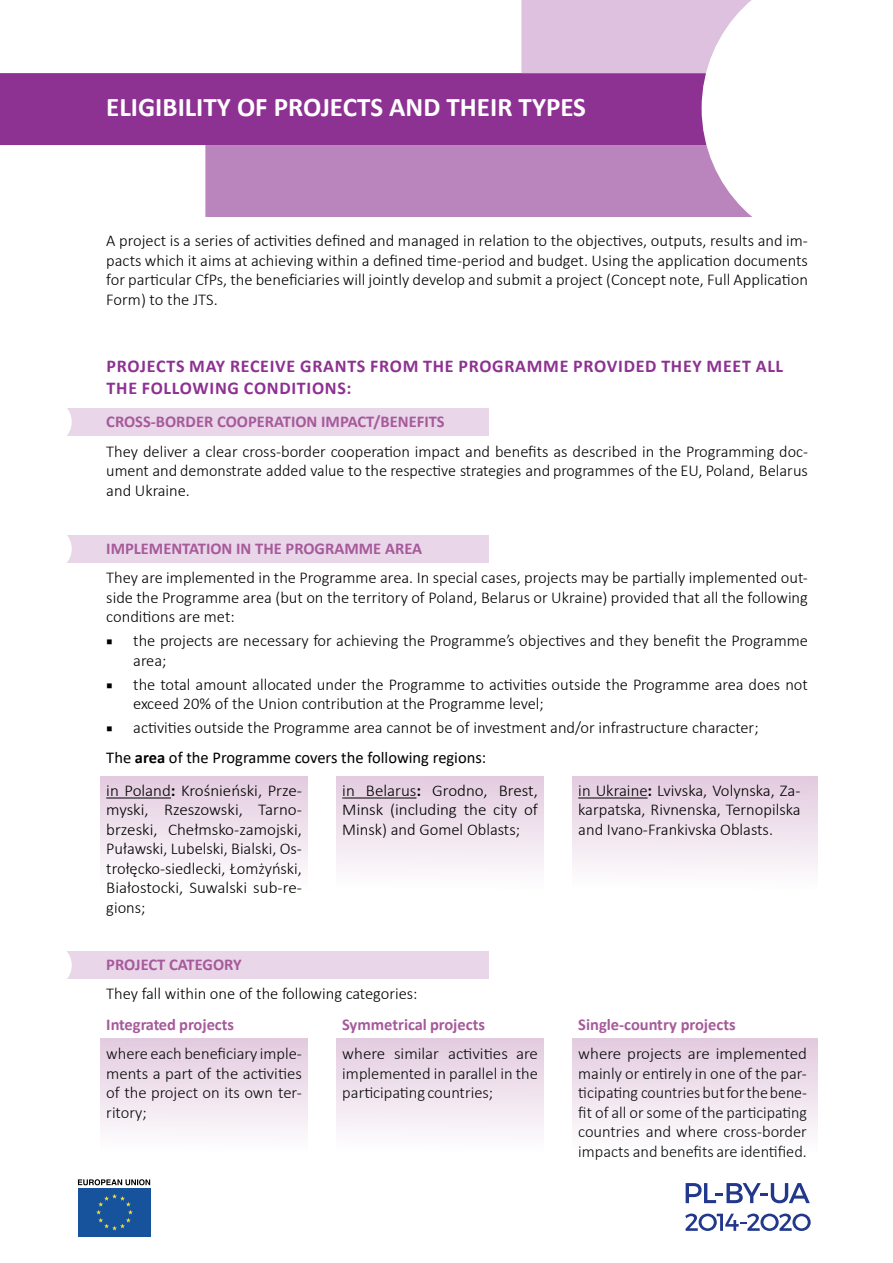
<style>
.page{position:relative;width:893px;height:1263px;background:#fff}
.page>*{position:absolute;margin:0;border:0;box-sizing:border-box;transform-origin:0 0}
.t1{font:700 27px "Calibri";color:#fff}
.t2{font:700 18px/21.6px "Calibri";letter-spacing:.04em;color:#8d3192}
.t3{font:300 16.5px/19.5px "Calibri";color:#000;text-align:justify}
.t4{font:300 16.5px/19.5px "Calibri";color:#080a0a;text-align:justify}
.t5{font:700 16.5px "Calibri";color:#a65a9a}
.s1{font-family:"Minion Pro";font-weight:400}
.s2{font-weight:400}
.s3{font-weight:700}
</style>
<div class="page">
<div style="left:78px;top:1188px;width:73px;height:48px;background:#17529c"></div>
<svg style="left:96px;top:1202px;width:28px;height:28px"></svg>
<svg style="left:78px;top:1179px;width:23px;height:6px"></svg>
<svg style="left:685px;top:1228px;width:124px;height:3px"></svg>
<div style="left:52px;top:408px;width:437px;height:27px;background:#e9d6e9"></div>
<div style="left:52px;top:535px;width:437px;height:27px;background:#e9d6e9"></div>
<div style="left:52px;top:951px;width:437px;height:28px;background:#e9d6e9"></div>
<svg style="left:101px;top:1039px;width:207px;height:189px"></svg>
<svg style="left:101px;top:776px;width:207px;height:93px;background:#eddfeb"></svg>
<div style="left:336px;top:1039px;width:208px;height:189px;background:linear-gradient(to bottom,#e7d3e4,#fff)"></div>
<svg style="left:336px;top:776px;width:208px;height:93px;background:#eddfeb"></svg>
<svg style="left:572px;top:1039px;width:245px;height:189px"></svg>
<div style="left:572px;top:776px;width:245px;height:189px;background:linear-gradient(to bottom,#e5d1e2,#fff)"></div>
<div style="left:0;top:73px;width:702px;height:72px;background:#8d3192"></div>
<div style="left:206px;top:146px;width:686px;height:70px;background:#ba84bd"></div>
<div style="left:205px;top:145px;width:688px;height:72px;border:2px solid #ba84bd"></div>
<div style="left:522px;top:1px;width:323px;height:71px;background:#ddc1de"></div>
<div style="left:521px;top:0;width:325px;height:73px;border:2px solid #ddc1de"></div>
<svg style="left:702px;top:0;width:191px;height:217px"></svg>
<div style="left:28px;top:401px;width:43px;height:42px;background:#fff;border-radius:50%"></div>
<div style="left:27px;top:399px;width:45px;height:45px;border:2px solid #fff;border-radius:50%"></div>
<div style="left:28px;top:527px;width:43px;height:43px;background:#fff;border-radius:50%"></div>
<div style="left:27px;top:526px;width:45px;height:45px;border:2px solid #fff;border-radius:50%"></div>
<div style="left:28px;top:944px;width:43px;height:42px;background:#fff;border-radius:50%"></div>
<div style="left:27px;top:943px;width:45px;height:44px;border:2px solid #fff;border-radius:50%"></div>
<hr style="left:106px;top:797px;width:65px;height:1px;background:#000">
<hr style="left:342px;top:797px;width:74px;height:1px;background:#000">
<hr style="left:578px;top:797px;width:70px;height:1px;background:#000">
<h1 class="t1" style="left:106px;top:88px;width:481px">ELIGIBILITY OF PROJECTS AND THEIR TYPES</h1>
<p class="t3" style="left:106px;top:231px;width:703px">A project is a series of activities defined and managed in relation to the objectives, outputs, results and im&shy;pacts which it aims at achieving within a defined time-period and budget. Using the application documents for particular CfPs, the beneficiaries will jointly develop and submit a project (Concept note, Full Application Form) to the JTS.</p>
<p class="t2" style="left:107px;top:355px;width:678px">PROJECTS MAY RECEIVE GRANTS FROM THE PROGRAMME PROVIDED THEY MEET ALL<br>THE FOLLOWING CONDITIONS:</p>
<p class="t5" style="left:106px;top:410px;width:340px">CROSS-BORDER COOPERATION IMPACT/BENEFITS</p>
<p class="t3" style="left:106px;top:441px;width:703px">They deliver a clear cross-border cooperation impact and benefits as described in the Programming doc&shy;ument and demonstrate added value to the respective strategies and programmes of the EU, Poland, Belarus and Ukraine.</p>
<p class="t5" style="left:106px;top:537px;width:317px">IMPLEMENTATION IN THE PROGRAMME AREA</p>
<p class="t3" style="left:106px;top:568px;width:703px">They are implemented in the Programme area. In special cases, projects may be partially implemented out&shy;side the Programme area (but on the territory of Poland, Belarus or Ukraine) provided that all the following conditions are met:</p>
<p class="t3" style="left:133px;top:631px;width:676px;text-indent:-27px"><span class="s1">■</span> the projects are necessary for achieving the Programme’s objectives and they benefit the Programme area;</p>
<p class="t3" style="left:133px;top:674px;width:676px;text-indent:-27px"><span class="s1">■</span> the total amount allocated under the Programme to activities outside the Programme area does not exceed 20% of the Union contribution at the Programme level;</p>
<p class="t3" style="left:106px;top:713px;width:654px;line-height:29.5px"><span class="s1">■</span> activities outside the Programme area cannot be of investment and/or infrastructure character;<br><span class="s2">The</span> <span class="s3">area</span> <span class="s2">of the Programme covers the following regions:</span></p>
<p class="t3" style="left:106px;top:780px;width:197px">in Poland<span class="s3">:</span> Krośnieński, Prze&shy;myski, Rzeszowski, Tarno&shy;brzeski, Chełmsko-zamojski, Puławski, Lubelski, Bialski, Os&shy;trołęcko-siedlecki, Łomżyński, Białostocki, Suwalski sub-re&shy;gions;</p>
<p class="t3" style="left:342px;top:780px;width:197px">in Belarus<span class="s3">:</span> Grodno, Brest, Minsk (including the city of Minsk) and Gomel Oblasts;</p>
<p class="t3" style="left:578px;top:780px;width:224px">in Ukraine<span class="s3">:</span> Lvivska, Volynska, Za&shy;karpatska, Rivnenska, Ternopilska and Ivano-Frankivska Oblasts.</p>
<p class="t5" style="left:106px;top:953px;width:137px">PROJECT CATEGORY</p>
<p class="t3" style="left:106px;top:984px;width:313px">They fall within one of the following categories:</p>
<p class="t5" style="left:106px;top:1013px;width:129px">Integrated projects</p>
<p class="t4" style="left:106px;top:1044px;width:197px">where each beneficiary imple&shy;ments a part of the activities of the project on its own ter&shy;ritory;</p>
<p class="t5" style="left:342px;top:1013px;width:144px">Symmetrical projects</p>
<p class="t4" style="left:342px;top:1044px;width:197px">where similar activities are implemented in parallel in the participating countries;</p>
<p class="t5" style="left:578px;top:1013px;width:159px">Single-country projects</p>
<p class="t4" style="left:578px;top:1044px;width:230px">where projects are implemented mainly or entirely in one of the par&shy;ticipating countries but for the bene&shy;fit of all or some of the participating countries and where cross-border impacts and benefits are identified.</p>
</div>
